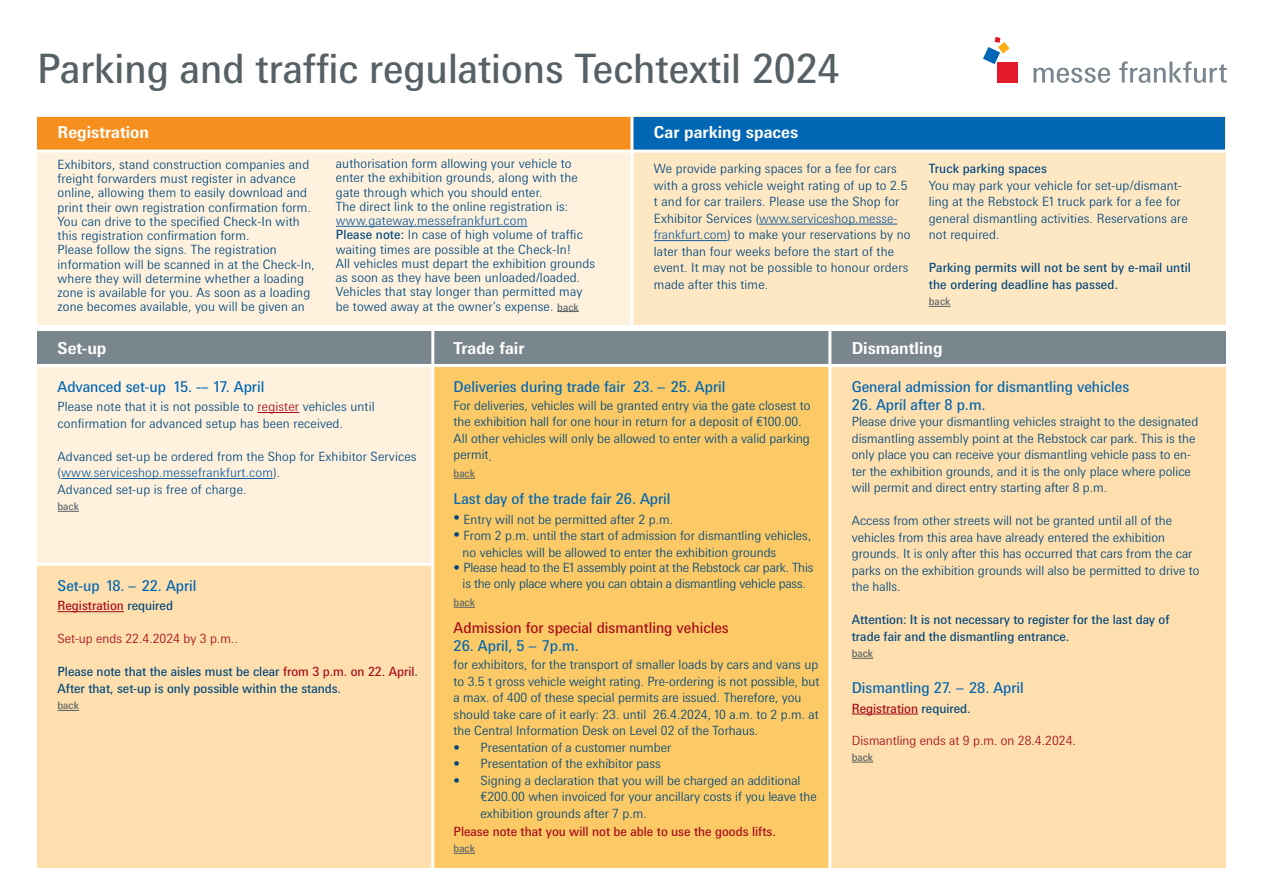
<style>
.page{position:relative;width:1263px;height:893px;background:#fff}
.page>*{position:absolute;margin:0;border:0;box-sizing:border-box;transform-origin:0 0}
.t1{font:40.5px "Messe Univers";color:#576065}
.t2{font:700 16.5px "Messe Univers";color:#fff}
.t3{font:15px "Messe Univers";color:#0166b3}
.t4{font:15px "Messe Univers";color:#a70a1a}
.t5{font:300 12.75px/16.5px "Messe Univers";color:#00467c}
.t6{font:12.75px/16.5px "Messe Univers";color:#00467c}
.t7{font:12.75px "Messe Univers";color:#a70a1a}
.t8{font:300 12.75px "Messe Univers";color:#a70a1a}
.t9{font:10.5px "Messe Univers";color:#576065}
.s1{color:#175d9e}
.s2{font-weight:400}
.s3{font-weight:400;font-size:10.5px;color:#576065}
.s4{color:#a70a1a}
.s5{color:#00467c}
</style>
<div class="page">
<div style="left:997px;top:62px;width:21px;height:21px;background:#e2192b"></div>
<svg style="left:983px;top:37px;width:26px;height:27px"></svg>
<svg style="left:1033px;top:68px;width:77px;height:15px"></svg>
<svg style="left:1119px;top:61px;width:108px;height:22px"></svg>
<div style="left:830px;top:365px;width:395px;height:503px;background:#fedfad"></div>
<div style="left:632px;top:117px;width:593px;height:212px;background:#fee8c3"></div>
<div style="left:433px;top:367px;width:397px;height:501px;background:#fbca66"></div>
<div style="left:37px;top:367px;width:396px;height:197px;background:#fef2de"></div>
<div style="left:37px;top:564px;width:396px;height:304px;background:#fedfad"></div>
<div style="left:830px;top:331px;width:395px;height:36px;background:#7a868d"></div>
<div style="left:433px;top:331px;width:397px;height:36px;background:#7a868d"></div>
<div style="left:37px;top:331px;width:396px;height:34px;background:#7a868d"></div>
<div style="left:37px;top:117px;width:594px;height:212px;background:#fef2de"></div>
<hr style="left:258px;top:412px;width:41px;height:1px;background:#a70a1a">
<hr style="left:61px;top:478px;width:212px;height:1px;background:#175d9e">
<svg style="left:58px;top:511px;width:21px;height:1px"></svg>
<hr style="left:58px;top:611px;width:66px;height:1px;background:#a70a1a">
<svg style="left:58px;top:710px;width:21px;height:1px"></svg>
<div style="left:632px;top:117px;width:593px;height:34px;background:#0166b3"></div>
<div style="left:37px;top:117px;width:594px;height:34px;background:#f68f1e"></div>
<svg style="left:852px;top:658px;width:21px;height:1px"></svg>
<hr style="left:852px;top:714px;width:66px;height:1px;background:#a70a1a">
<svg style="left:852px;top:762px;width:21px;height:1px"></svg>
<hr style="left:828px;top:329px;width:3px;height:551px;background:#fff">
<hr style="left:431px;top:329px;width:3px;height:551px;background:#fff">
<hr style="left:630px;top:103px;width:3px;height:222px;background:#fff">
<div style="left:31px;top:325px;width:1203px;height:6px;background:#fff"></div>
<hr style="left:31px;top:150px;width:1203px;height:3px;background:#fff">
<hr style="left:31px;top:364px;width:1203px;height:3px;background:#fff">
<hr style="left:31px;top:563px;width:402px;height:3px;background:#fff">
<hr style="left:336px;top:226px;width:191px;height:1px;background:#175d9e">
<svg style="left:557px;top:311px;width:22px;height:1px"></svg>
<hr style="left:759px;top:224px;width:138px;height:1px;background:#175d9e">
<hr style="left:654px;top:240px;width:73px;height:1px;background:#175d9e">
<svg style="left:929px;top:306px;width:21px;height:1px"></svg>
<svg style="left:454px;top:478px;width:21px;height:1px"></svg>
<svg style="left:454px;top:607px;width:21px;height:1px"></svg>
<svg style="left:454px;top:853px;width:21px;height:1px"></svg>
<h1 class="t1" style="left:37px;top:44px;width:804px">Parking and traffic regulations Techtextil 2024</h1>
<p class="t2" style="left:58px;top:122px;width:93px">Registration</p>
<p class="t2" style="left:654px;top:121px;width:146px">Car parking spaces</p>
<p class="t5" style="left:58px;top:157px;width:259px;line-height:14.2px">Exhibitors, stand construction companies and freight forwarders must register in advance online, allowing them to easily download and print their own registration confirmation form.<br>You can drive to the specified Check-In with this registration confirmation form.<br>Please follow the signs. The registration information will be scanned in at the Check-In, where they will determine whether a loading zone is available for you. As soon as a loading zone becomes available, you will be given an</p>
<p class="t5" style="left:336px;top:156px;width:243px;line-height:14.2px">authorisation form allowing your vehicle to enter the exhibition grounds, along with the gate through which you should enter.<br>The direct link to the online registration is:</p>
<p class="t5" style="left:654px;top:160px;width:258px">We provide parking spaces for a fee for cars with a gross vehicle weight rating of up to 2.5 t and for car trailers. Please use the Shop for Exhibitor Services (<span class="s1">www.serviceshop.messe&shy;frankfurt.com</span>) to make your reservations by no later than four weeks before the start of the event. It may not be possible to honour orders made after this time.</p>
<p class="t6" style="left:929px;top:160px;width:120px">Truck parking spaces</p>
<p class="t5" style="left:929px;top:177px;width:261px">You may park your vehicle for set-up/dismant&shy;ling at the Rebstock E1 truck park for a fee for general dismantling activities. Reservations are not required.</p>
<p class="t6" style="left:929px;top:259px;width:264px">Parking permits will not be sent by e-mail until the ordering deadline has passed.</p>
<p class="t9" style="left:929px;top:295px;width:23px">back</p>
<p class="t5" style="left:336px;top:213px;width:261px;line-height:14.2px"><span class="s1">www.gateway.messefrankfurt.com<br></span><span class="s2">Please note:</span> In case of high volume of traffic waiting times are possible at the Check-In!<br>All vehicles must depart the exhibition grounds as soon as they have been unloaded/loaded.<br>Vehicles that stay longer than permitted may be towed away at the owner’s expense. <span class="s3">back</span></p>
<p class="t2" style="left:58px;top:338px;width:50px">Set-up</p>
<p class="t3" style="left:58px;top:377px;width:208px">Advanced set-up 15. -– 17. April</p>
<p class="t5" style="left:58px;top:398px;width:319px">Please note that it is not possible to <span class="s4">register</span> vehicles until confirmation for advanced setup has been received.</p>
<p class="t5" style="left:58px;top:448px;width:360px">Advanced set-up be ordered from the Shop for Exhibitor Services (<span class="s1">www.serviceshop.messefrankfurt.com</span>).<br>Advanced set-up is free of charge.</p>
<p class="t9" style="left:58px;top:500px;width:23px">back</p>
<p class="t3" style="left:58px;top:576px;width:140px">Set-up 18. – 22. April</p>
<p class="t7" style="left:58px;top:598px;width:117px">Registration <span class="s5">required</span></p>
<p class="t8" style="left:58px;top:631px;width:182px">Set-up ends 22.4.2024 by 3 p.m..</p>
<p class="t6" style="left:58px;top:663px;width:362px">Please note that the aisles must be clear <span class="s4">from 3 p.m. on 22. April</span>.<br>After that, set-up is only possible within the stands.</p>
<p class="t9" style="left:58px;top:699px;width:23px">back</p>
<p class="t2" style="left:454px;top:338px;width:72px">Trade fair</p>
<p class="t3" style="left:454px;top:377px;width:273px">Deliveries during trade fair 23. – 25. April</p>
<p class="t5" style="left:454px;top:397px;width:358px">For deliveries, vehicles will be granted entry via the gate closest to the exhibition hall for one hour in return for a deposit of €100.00.<br>All other vehicles will only be allowed to enter with a valid parking permit.</p>
<p class="t9" style="left:454px;top:467px;width:23px">back</p>
<p class="t3" style="left:454px;top:490px;width:218px">Last day of the trade fair 26. April</p>
<p class="t5" style="left:454px;top:511px;width:221px">• Entry will not be permitted after 2 p.m.</p>
<p class="t5" style="left:463px;top:527px;width:350px;text-indent:-9px">• From 2 p.m. until the start of admission for dismantling vehicles, no vehicles will be allowed to enter the exhibition grounds</p>
<p class="t5" style="left:454px;top:559px;width:361px;text-align:center">• Please head to the E1 assembly point at the Rebstock car park. This is the only place where you can obtain a dismantling vehicle pass.</p>
<p class="t9" style="left:454px;top:596px;width:23px">back</p>
<p class="t4" style="left:454px;top:619px;width:277px">Admission for special dismantling vehicles</p>
<p class="t3" style="left:454px;top:637px;width:127px">26. April, 5 – 7p.m.</p>
<p class="t5" style="left:454px;top:656px;width:367px">for exhibitors, for the transport of smaller loads by cars and vans up to 3.5 t gross vehicle weight rating. Pre-ordering is not possible, but a max. of 400 of these special permits are issued. Therefore, you should take care of it early: 23. until 26.4.2024, 10 a.m. to 2 p.m. at the Central Information Desk on Level 02 of the Torhaus.</p>
<p class="t5" style="left:454px;top:739px;width:219px">• Presentation of a customer number</p>
<p class="t5" style="left:454px;top:755px;width:209px">• Presentation of the exhibitor pass</p>
<p class="t5" style="left:481px;top:772px;width:338px;text-indent:-27px">• Signing a declaration that you will be charged an additional €200.00 when invoiced for your ancillary costs if you leave the exhibition grounds after 7 p.m.</p>
<p class="t7" style="left:454px;top:823px;width:324px">Please note that you will not be able to use the goods lifts.</p>
<p class="t9" style="left:454px;top:842px;width:23px">back</p>
<p class="t2" style="left:852px;top:338px;width:92px">Dismantling</p>
<p class="t3" style="left:852px;top:377px;width:279px">General admission for dismantling vehicles</p>
<p class="t3" style="left:852px;top:395px;width:135px">26. April after 8 p.m.</p>
<p class="t5" style="left:852px;top:413px;width:348px">Please drive your dismantling vehicles straight to the designated dismantling assembly point at the Rebstock car park. This is the only place you can receive your dismantling vehicle pass to en&shy;ter the exhibition grounds, and it is the only place where police will permit and direct entry starting after 8 p.m.</p>
<p class="t5" style="left:852px;top:512px;width:349px">Access from other streets will not be granted until all of the vehicles from this area have already entered the exhibition grounds. It is only after this has occurred that cars from the car parks on the exhibition grounds will also be permitted to drive to the halls.</p>
<p class="t6" style="left:852px;top:611px;width:319px">Attention: It is not necessary to register for the last day of trade fair and the dismantling entrance.</p>
<p class="t9" style="left:852px;top:647px;width:23px">back</p>
<p class="t3" style="left:852px;top:679px;width:174px">Dismantling 27. – 28. April</p>
<p class="t7" style="left:852px;top:700px;width:120px">Registration <span class="s5">required.</span></p>
<p class="t8" style="left:852px;top:732px;width:226px">Dismantling ends at 9 p.m. on 28.4.2024.</p>
<p class="t9" style="left:852px;top:751px;width:23px">back</p>
</div>
